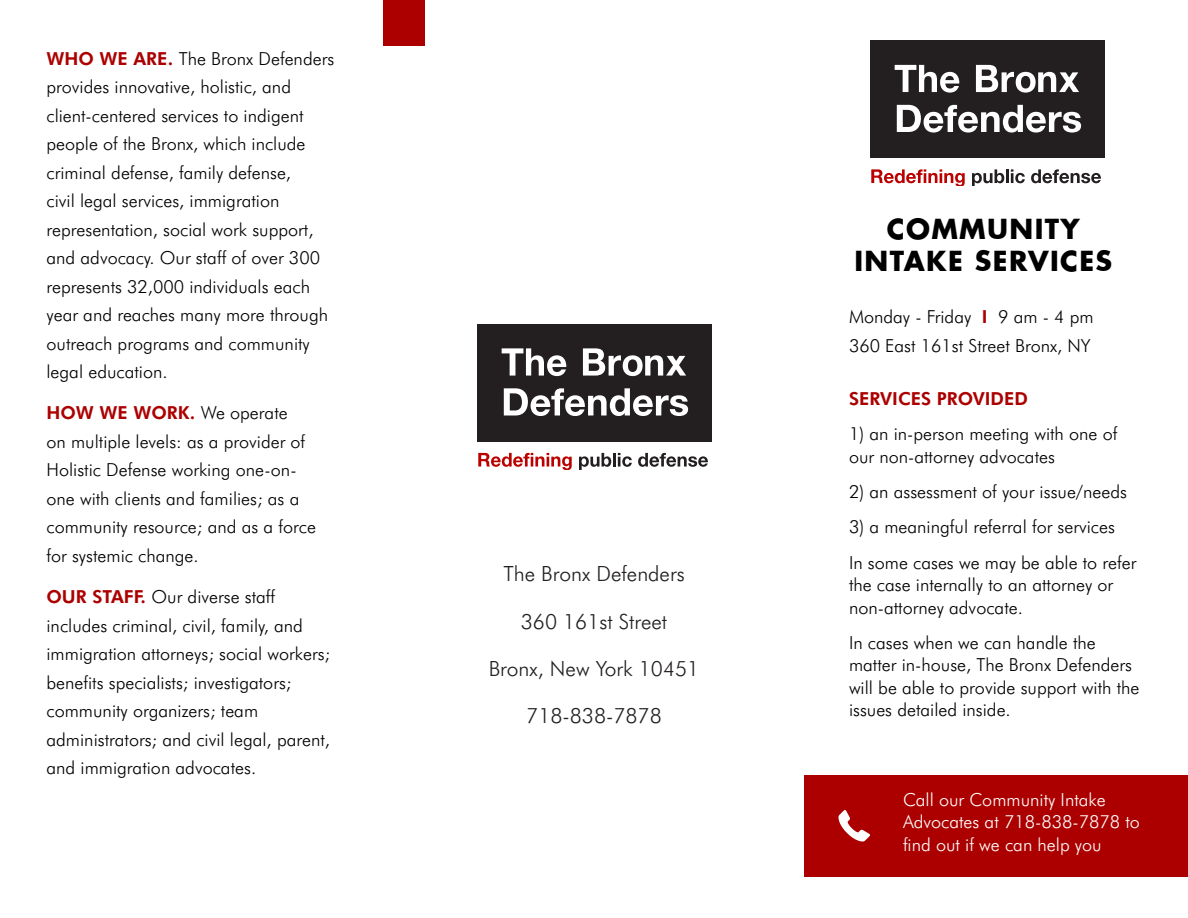
<style>
.page{position:relative;width:1188px;height:918px;background:#fff}
.page>*{position:absolute;margin:0;border:0;box-sizing:border-box;transform-origin:0 0}
.t1{font:700 27px/32.4px "Futura";letter-spacing:.05em;color:#000;text-align:center}
.t2{font:300 21px "Futura";color:#231f20}
.t3{font:300 18px/28.5px "Futura";color:#000}
.t4{font:300 18px/22.5px "Futura";color:#fff}
.t5{font:800 18px "Futura";color:#ac0000}
.s1{font-weight:800;color:#ac0000}
</style>
<div class="page">
<div style="left:384px;top:0;width:41px;height:45px;background:#ac0000"></div>
<div style="left:870px;top:40px;width:234px;height:118px;background:#231f20"></div>
<svg style="left:895px;top:65px;width:65px;height:28px"></svg>
<svg style="left:976px;top:65px;width:103px;height:28px"></svg>
<svg style="left:897px;top:105px;width:184px;height:28px"></svg>
<svg style="left:871px;top:169px;width:94px;height:17px"></svg>
<svg style="left:972px;top:169px;width:32px;height:17px"></svg>
<hr style="left:1006px;top:169px;width:3px;height:14px;background:#231f20">
<svg style="left:1011px;top:169px;width:14px;height:14px"></svg>
<svg style="left:1031px;top:169px;width:70px;height:14px"></svg>
<div style="left:477px;top:324px;width:234px;height:117px;background:#231f20"></div>
<svg style="left:502px;top:348px;width:65px;height:28px"></svg>
<svg style="left:583px;top:348px;width:103px;height:28px"></svg>
<svg style="left:504px;top:388px;width:184px;height:28px"></svg>
<svg style="left:478px;top:453px;width:94px;height:16px"></svg>
<svg style="left:579px;top:453px;width:32px;height:16px"></svg>
<hr style="left:613px;top:453px;width:3px;height:14px;background:#231f20">
<svg style="left:618px;top:453px;width:14px;height:14px"></svg>
<svg style="left:638px;top:453px;width:70px;height:14px"></svg>
<div style="left:804px;top:776px;width:384px;height:102px;background:#ac0000"></div>
<svg style="left:838px;top:810px;width:32px;height:31px"></svg>
<p class="t3" style="left:47px;top:44px;width:289px"><span class="s1">WHO WE ARE.</span> The Bronx Defenders provides innovative, holistic, and client-centered services to indigent people of the Bronx, which include criminal defense, family defense,<br>civil legal services, immigration representation, social work support, and advocacy. Our staff of over 300 represents 32,000 individuals each year and reaches many more through outreach programs and community legal education.</p>
<p class="t3" style="left:47px;top:399px;width:271px"><span class="s1">HOW WE WORK.</span> We operate<br>on multiple levels: as a provider of<br>Holistic Defense working one-on&shy;one with clients and families; as a community resource; and as a force for systemic change.</p>
<p class="t3" style="left:47px;top:582px;width:285px"><span class="s1">OUR STAFF.</span> Our diverse staff includes criminal, civil, family, and immigration attorneys; social workers; benefits specialists; investigators; community organizers; team administrators; and civil legal, parent, and immigration advocates.</p>
<p class="t2" style="left:503px;top:561px;width:183px">The Bronx Defenders</p>
<p class="t2" style="left:521px;top:608px;width:148px">360 161st Street</p>
<p class="t2" style="left:489px;top:656px;width:212px">Bronx, New York 10451</p>
<p class="t2" style="left:526px;top:703px;width:137px">718-838-7878</p>
<h1 class="t1" style="left:855px;top:212px;width:259px">COMMUNITY<br>INTAKE SERVICES</h1>
<p class="t3" style="left:849px;top:302px;width:246px;line-height:29.2px">Monday - Friday <span class="s1">I</span> 9 am - 4 pm<br>360 East 161st Street Bronx, NY</p>
<p class="t5" style="left:849px;top:388px;width:181px">SERVICES PROVIDED</p>
<p class="t3" style="left:849px;top:423px;width:270px;line-height:22.5px">1) an in-person meeting with one of our non-attorney advocates</p>
<p class="t3" style="left:849px;top:477px;width:280px">2) an assessment of your issue/needs</p>
<p class="t3" style="left:849px;top:509px;width:289px;line-height:35.2px">3) a meaningful referral for services<br>In some cases we may be able to refer</p>
<p class="t3" style="left:849px;top:573px;width:266px;line-height:22.5px">the case internally to an attorney or non-attorney advocate.</p>
<p class="t3" style="left:849px;top:631px;width:292px;line-height:22.5px">In cases when we can handle the matter in-house, The Bronx Defenders will be able to provide support with the issues detailed inside.</p>
<p class="t4" style="left:903px;top:788px;width:238px">Call our Community Intake<br>Advocates at 718-838-7878 to find out if we can help you</p>
</div>
